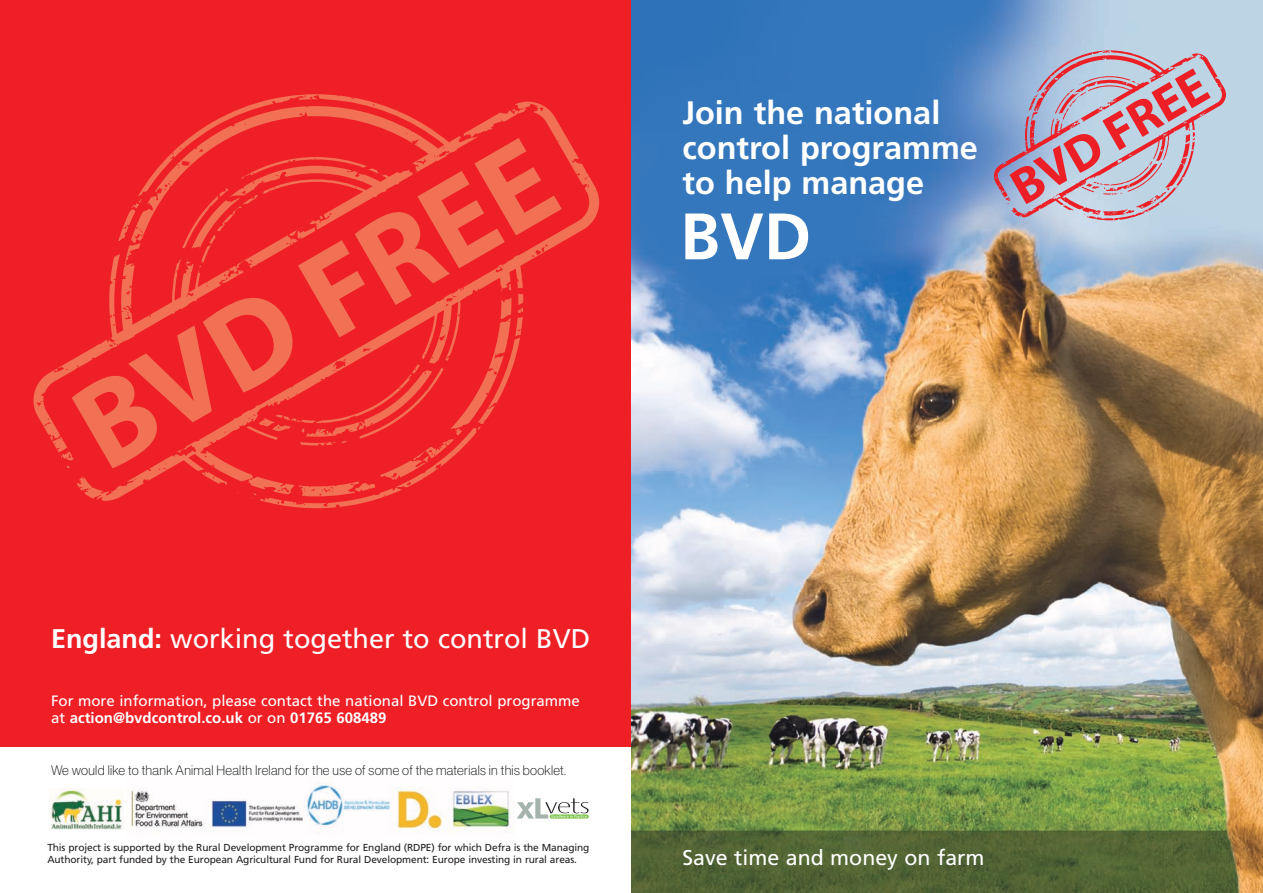
<style>
.page{position:relative;width:1263px;height:893px;background:#fff}
.page>*{position:absolute;margin:0;border:0;box-sizing:border-box;transform-origin:0 0}
.t1{font:700 65.55px "Frutiger LT Std";color:#fff}
.t2{font:700 32.4px/35.1px "Frutiger LT Std";color:#fff}
.t3{font:27px "Frutiger LT Std";color:#fff}
.t4{font:21.3px "Frutiger LT Std";color:#fff}
.t5{font:15px/17.2px "Frutiger LT Std";color:#fff}
.t6{font:13.5px "N Haas Grotesk DS Std 35 X Lt";letter-spacing:.02em;color:#231f20}
.t7{font:10.2px/12px "Frutiger LT Std";letter-spacing:-.01em;color:#231f20}
.s1{font-weight:700}
</style>
<div class="page">
<div style="left:0;top:0;width:631px;height:747px;background:#ee2026"></div>
<svg style="left:33px;top:94px;width:566px;height:414px"></svg>
<svg style="left:72px;top:138px;width:490px;height:330px"></svg>
<img style="left:130px;top:782px;width:380px;height:51px">
<svg style="left:517px;top:798px;width:72px;height:20px"></svg>
<img style="left:631px;top:0;width:632px;height:893px">
<svg style="left:994px;top:50px;width:232px;height:170px;background:#bda4b7"></svg>
<img style="left:49px;top:789px;width:74px;height:40px">
<h2 class="t2" style="left:682px;top:97px;width:297px">Join the national control programme to help manage</h2>
<h1 class="t1" style="left:680px;top:210px;width:133px">BVD</h1>
<h3 class="t3" style="left:51px;top:628px;width:541px"><span class="s1">England:</span> working together to control BVD</h3>
<h3 class="t5" style="left:51px;top:693px;width:530px">For more information, please contact the national BVD control programme at <span class="s1">action@bvdcontrol.co.uk</span> or on <span class="s1">01765 608489</span></h3>
<h3 class="t6" style="left:51px;top:765px;width:517px">We would like to thank Animal Health Ireland for the use of some of the materials in this booklet.</h3>
<p class="t7" style="left:47px;top:842px;width:544px">This project is supported by the Rural Development Programme for England (RDPE) for which Defra is the Managing<br>Authority, part funded by the European Agricultural Fund for Rural Development: Europe investing in rural areas.</p>
<h3 class="t4" style="left:682px;top:849px;width:304px">Save time and money on farm</h3>
</div>
